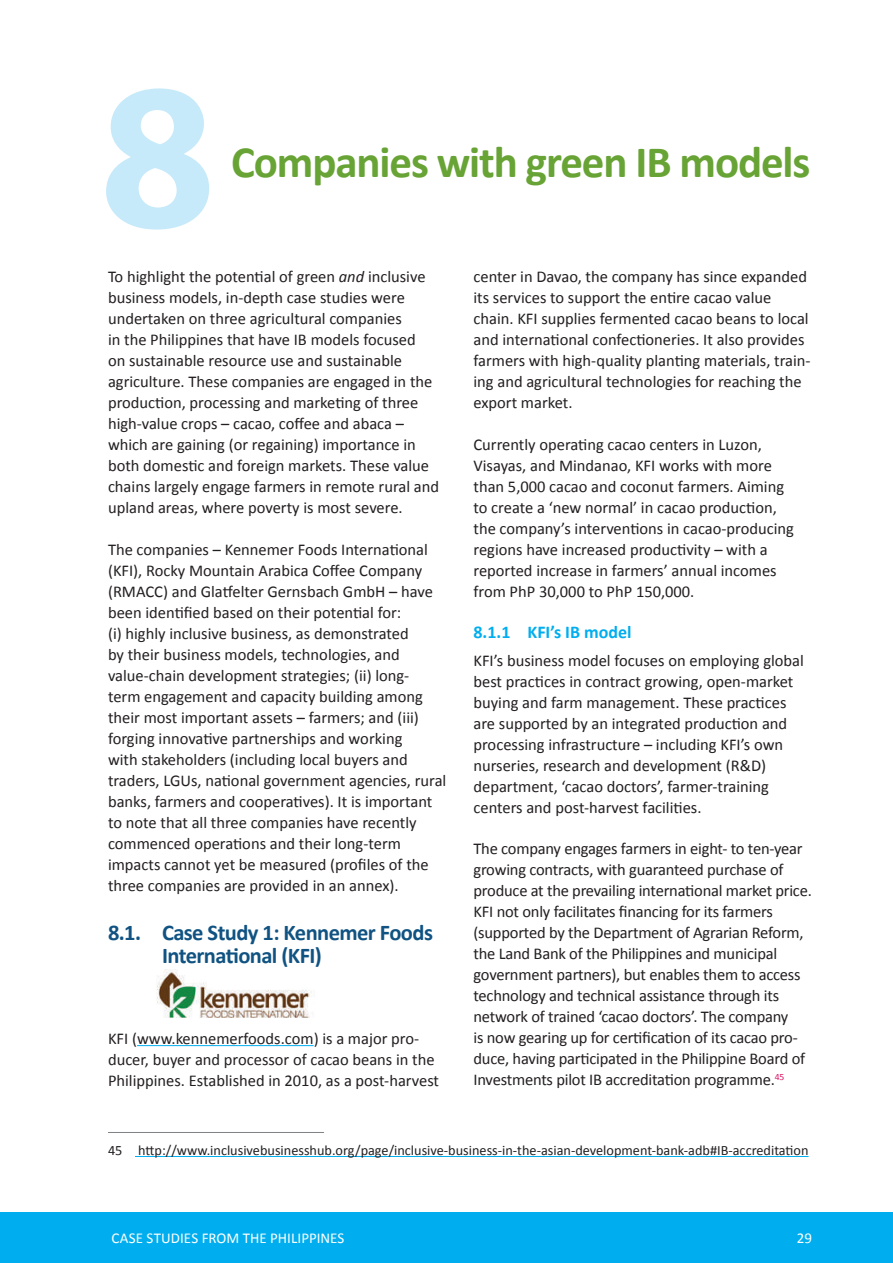
<style>
.page{position:relative;width:893px;height:1263px;background:#fff}
.page>*{position:absolute;margin:0;border:0;box-sizing:border-box;transform-origin:0 0}
.t1{font:700 210px "Myriad Pro";color:#c6eafa}
.t2{font:700 45px "Calibri";letter-spacing:-.025em;color:#68a335}
.t3{font:700 22.5px/22.5px "Calibri";letter-spacing:-.025em;color:#105382}
.t4{font:700 18px "Calibri";color:#00aeef}
.t5{font:16.5px/21px "Calibri";color:#231f20}
.t6{font:15px "Calibri";color:#fff}
.t7{font:14.25px "Calibri";color:#231f20}
.s1{font-style:italic}
</style>
<div class="page">
<div style="left:0;top:1212px;width:893px;height:51px;background:#00aeef"></div>
<hr style="left:137px;top:1045px;width:177px;height:1px;background:#00aeef">
<hr style="left:108px;top:1132px;width:216px;height:1px;background:#808285">
<hr style="left:135px;top:1156px;width:673px;height:1px;background:#00aeef">
<img style="left:156px;top:969px;width:159px;height:49px">
<h1 class="t1" style="left:99px;top:20px;width:118px">8</h1>
<h2 class="t2" style="left:231px;top:135px;width:581px">Companies with green IB models</h2>
<p class="t5" style="left:108px;top:266px;width:333px">To highlight the potential of green <span class="s1">and</span> inclusive business models, in-depth case studies were undertaken on three agricultural companies<br>in the Philippines that have IB models focused<br>on sustainable resource use and sustainable agriculture. These companies are engaged in the production, processing and marketing of three high-value crops – cacao, coffee and abaca – which are gaining (or regaining) importance in both domestic and foreign markets. These value chains largely engage farmers in remote rural and upland areas, where poverty is most severe.</p>
<p class="t5" style="left:108px;top:538px;width:340px">The companies – Kennemer Foods International (KFI), Rocky Mountain Arabica Coffee Company (RMACC) and Glatfelter Gernsbach GmbH – have been identified based on their potential for:<br>(i) highly inclusive business, as demonstrated<br>by their business models, technologies, and value-chain development strategies; (ii) long-<br>term engagement and capacity building among their most important assets – farmers; and (iii) forging innovative partnerships and working<br>with stakeholders (including local buyers and traders, LGUs, national government agencies, rural banks, farmers and cooperatives). It is important to note that all three companies have recently commenced operations and their long-term impacts cannot yet be measured (profiles of the three companies are provided in an annex).</p>
<h3 class="t3" style="left:162px;top:920px;width:272px;text-indent:-54px">8.1. Case Study 1: Kennemer Foods<br>International (KFI)</h3>
<p class="t5" style="left:108px;top:1027px;width:333px">KFI (www.kennemerfoods.com) is a major pro&shy;ducer, buyer and processor of cacao beans in the<br>Philippines. Established in 2010, as a post-harvest</p>
<p class="t5" style="left:473px;top:266px;width:339px">center in Davao, the company has since expanded its services to support the entire cacao value chain. KFI supplies fermented cacao beans to local and international confectioneries. It also provides farmers with high-quality planting materials, train&shy;ing and agricultural technologies for reaching the export market.</p>
<p class="t5" style="left:473px;top:433px;width:322px">Currently operating cacao centers in Luzon, Visayas, and Mindanao, KFI works with more than 5,000 cacao and coconut farmers. Aiming to create a ‘new normal’ in cacao production, the company’s interventions in cacao-producing regions have increased productivity – with a reported increase in farmers’ annual incomes from PhP 30,000 to PhP 150,000.</p>
<p class="t4" style="left:473px;top:621px;width:160px">8.1.1 KFI’s IB model</p>
<p class="t5" style="left:473px;top:649px;width:332px">KFI’s business model focuses on employing global best practices in contract growing, open-market buying and farm management. These practices are supported by an integrated production and processing infrastructure – including KFI’s own nurseries, research and development (R&amp;D) department, ‘cacao doctors’, farmer-training centers and post-harvest facilities.</p>
<p class="t5" style="left:473px;top:837px;width:340px">The company engages farmers in eight- to ten-year growing contracts, with guaranteed purchase of produce at the prevailing international market price.<br>KFI not only facilitates financing for its farmers (supported by the Department of Agrarian Reform, the Land Bank of the Philippines and municipal government partners), but enables them to access technology and technical assistance through its network of trained ‘cacao doctors’. The company<br>is now gearing up for certification of its cacao pro&shy;duce, having participated in the Philippine Board of Investments pilot IB accreditation programme.<sup>45</sup></p>
<p class="t7" style="left:108px;top:1141px;width:702px">45 http://www.inclusivebusinesshub.org/page/inclusive-business-in-the-asian-development-bank-adb#IB-accreditation</p>
<p class="t6" style="left:111px;top:1229px;width:235px">CASE STUDIES FROM THE PHILIPPINES</p>
<p class="t6" style="left:797px;top:1229px;width:17px">29</p>
</div>
